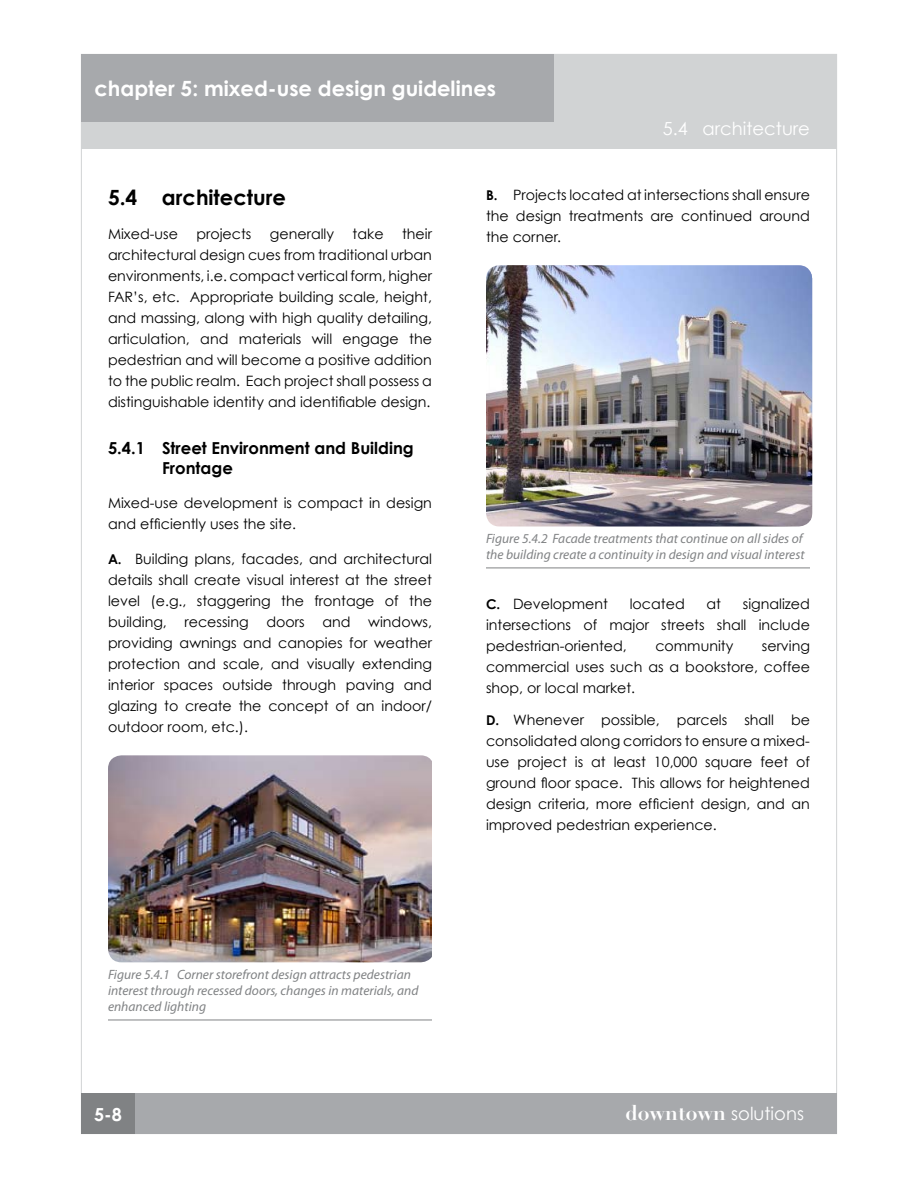
<style>
.page{position:relative;width:918px;height:1188px;background:#fff}
.page>*{position:absolute;margin:0;border:0;box-sizing:border-box;transform-origin:0 0}
.t1{font:700 21px "Century Gothic";color:#fff}
.t2{font:700 21px "Century Gothic";color:#000}
.t3{font:18px "Century Gothic";color:#fff}
.t4{font:700 18px "Century Gothic";color:#fff}
.t5{font:700 16.5px/19.8px "Century Gothic";color:#000}
.t6{font:14.25px/21px "Century Gothic";color:#000;text-align:justify}
.t7{font:italic 13.5px/16.2px "Myriad Pro";color:#808284}
.t8{font:700 13.5px "Century Gothic";color:#000}
.s1{font-family:"Didot";font-weight:700;font-size:21px}
</style>
<div class="page">
<div style="left:81px;top:54px;width:756px;height:94px;background:#d1d3d4"></div>
<div style="left:81px;top:1094px;width:54px;height:40px;background:#808284"></div>
<div style="left:135px;top:1094px;width:702px;height:40px;background:#a7a9ac"></div>
<div style="left:81px;top:54px;width:473px;height:68px;background:#a7a9ac"></div>
<img style="left:108px;top:755px;width:324px;height:265px">
<hr style="left:108px;top:1020px;width:324px;height:1px;background:#808284">
<hr style="left:486px;top:568px;width:324px;height:1px;background:#808284">
<img style="left:486px;top:265px;width:326px;height:261px;border-radius:14px">
<h1 class="t1" style="left:94px;top:75px;width:403px">chapter 5: mixed-use design guidelines</h1>
<p class="t3" style="left:663px;top:118px;width:149px">5.4 architecture</p>
<h1 class="t2" style="left:108px;top:184px;width:179px">5.4 architecture</h1>
<p class="t6" style="left:108px;top:223px;width:71px">Mixed-use</p>
<p class="t6" style="left:196px;top:223px;width:57px">projects</p>
<p class="t6" style="left:270px;top:223px;width:66px">generally</p>
<p class="t6" style="left:353px;top:223px;width:32px">take</p>
<p class="t6" style="left:108px;top:223px;width:326px;text-indent:294px">their architectural design cues from traditional urban environments, i.e. compact vertical form, higher FAR’s, etc. Appropriate building scale, height, and massing, along with high quality detailing, articulation, and materials will engage the pedestrian and will become a positive addition to the public realm. Each project shall possess a distinguishable identity and identifiable design.</p>
<p class="t5" style="left:162px;top:438px;width:253px;text-indent:-54px">5.4.1 Street Environment and Building<br>Frontage</p>
<p class="t6" style="left:108px;top:492px;width:325px">Mixed-use development is compact in design and efficiently uses the site.</p>
<p class="t6" style="left:108px;top:548px;width:326px;text-indent:27px">Building plans, facades, and architectural details shall create visual interest at the street level (e.g., staggering the frontage of the building, recessing doors and windows, providing awnings and canopies for weather protection and scale, and visually extending interior spaces outside through paving and glazing to create the concept of an indoor/ outdoor room, etc.).</p>
<p class="t8" style="left:108px;top:550px;width:15px">A.</p>
<p class="t6" style="left:486px;top:184px;width:326px;text-indent:27px">Projects located at intersections shall ensure the design treatments are continued around the corner.</p>
<p class="t8" style="left:486px;top:186px;width:13px">B.</p>
<p class="t7" style="left:486px;top:530px;width:320px">Figure 5.4.2 Facade treatments that continue on all sides of the building create a continuity in design and visual interest</p>
<p class="t6" style="left:486px;top:594px;width:326px;text-indent:257px">signalized intersections of major streets shall include pedestrian-oriented,</p>
<p class="t6" style="left:513px;top:594px;width:97px">Development</p>
<p class="t6" style="left:630px;top:594px;width:56px">located</p>
<p class="t6" style="left:707px;top:594px;width:16px">at</p>
<p class="t8" style="left:486px;top:596px;width:16px">C.</p>
<p class="t6" style="left:486px;top:636px;width:326px;text-indent:276px">serving commercial uses such as a bookstore, coffee shop, or local market.</p>
<p class="t6" style="left:486px;top:709px;width:326px;text-indent:27px">Whenever possible, parcels shall be consolidated along corridors to ensure a mixed&shy;use project is at least 10,000 square feet of ground floor space. This allows for heightened design criteria, more efficient design, and an improved pedestrian experience.</p>
<p class="t6" style="left:655px;top:636px;width:79px">community</p>
<p class="t8" style="left:486px;top:712px;width:15px">D.</p>
<p class="t7" style="left:108px;top:966px;width:312px">Figure 5.4.1 Corner storefront design attracts pedestrian interest through recessed doors, changes in materials, and enhanced lighting</p>
<p class="t4" style="left:94px;top:1103px;width:29px">5-8</p>
<p class="t3" style="left:625px;top:1102px;width:180px"><span class="s1">downtown</span> solutions</p>
</div>
